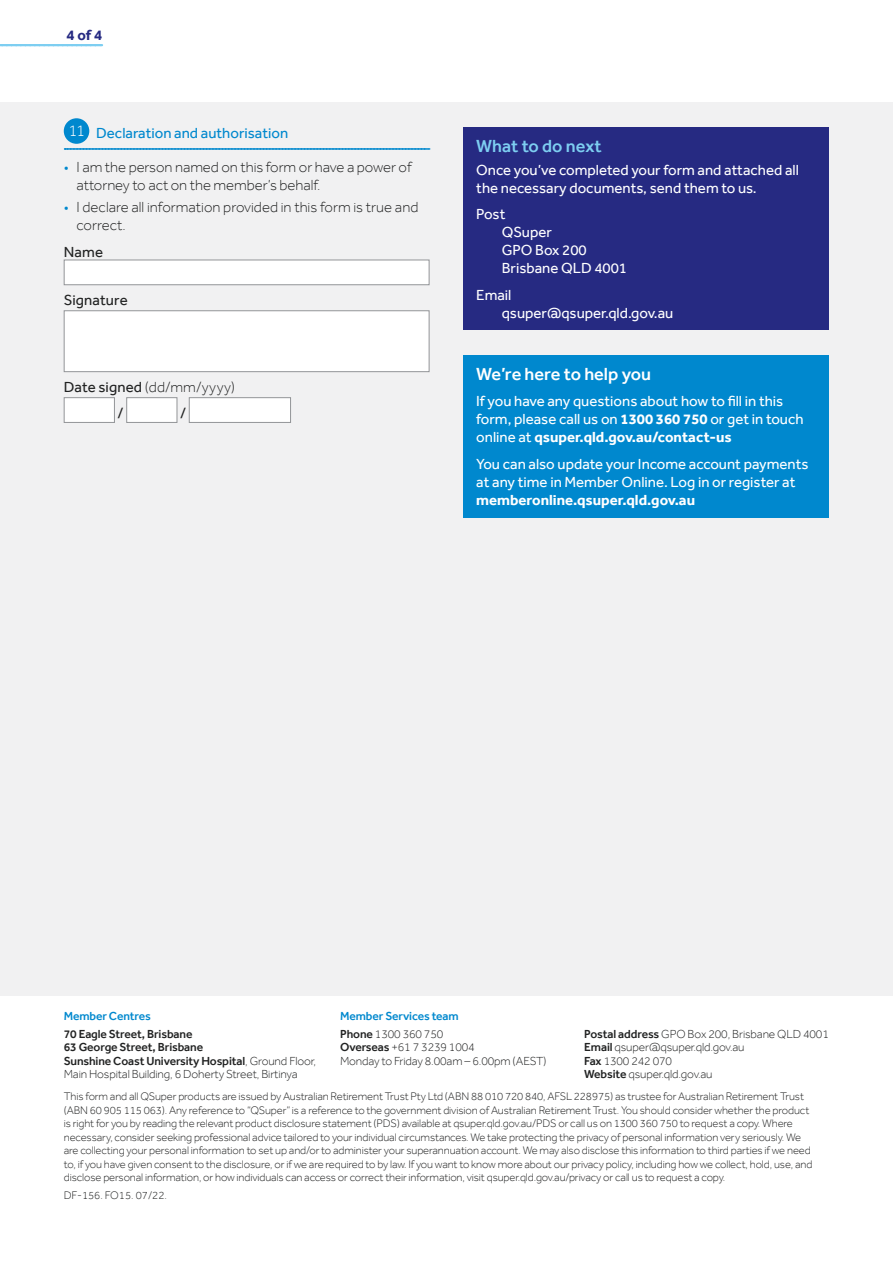
<style>
.page{position:relative;width:893px;height:1263px;background:#fff}
.page>*{position:absolute;margin:0;border:0;box-sizing:border-box;transform-origin:0 0}
.t1{font:500 18px "Effra";color:#fff}
.t2{font:500 18px "Effra";color:#7dcef1}
.t3{font:300 16.5px "Effra";color:#fff}
.t4{font:15px/18px "Effra";color:#fff}
.t5{font:300 15px/17.7px "Effra";letter-spacing:-.005em;color:#212222}
.t6{font:700 15px "Effra";color:#fff}
.t7{font:15px "Effra";color:#0088ce}
.t8{font:15px "Effra";letter-spacing:.01em;color:#212222}
.t9{font:700 15px "Effra";color:#262a82}
.t10{font:300 12px/13.5px "Effra";letter-spacing:-.01em;color:#212222}
.t11{font:500 12px/13.5px "Effra";letter-spacing:-.01em;color:#212222}
.t12{font:500 12px/17.7px "Effra";letter-spacing:-.01em;color:#0088ce}
.t13{font:300 11.25px/13.5px "Effra";letter-spacing:-.01em;color:#212222}
.s1{color:#0088ce}
.s2{font-weight:400}
.s3{font-weight:700}
.s4{color:#212222}
.s5{font-weight:300;color:#212222}
.s6{font-weight:500}
.s7{font-weight:300}
</style>
<div class="page">
<svg style="left:0;top:44px;width:102px;height:2px"></svg>
<div style="left:0;top:102px;width:893px;height:893px;background:#f1f1f2"></div>
<svg style="left:65px;top:148px;width:365px;height:2px"></svg>
<div style="left:64px;top:260px;width:365px;height:25px;background:#fff;border:1px solid #939598"></div>
<div style="left:64px;top:310px;width:365px;height:62px;background:#fff;border:1px solid #939598"></div>
<div style="left:64px;top:397px;width:51px;height:26px;background:#fff;border:1px solid #939598"></div>
<div style="left:126px;top:397px;width:51px;height:26px;background:#fff;border:1px solid #939598"></div>
<div style="left:189px;top:397px;width:102px;height:26px;background:#fff;border:1px solid #939598"></div>
<div style="left:463px;top:128px;width:366px;height:202px;background:#262a82"></div>
<div style="left:463px;top:355px;width:366px;height:162px;background:#0088ce"></div>
<div style="left:64px;top:118px;width:25px;height:26px;background:#0088ce;border-radius:50%"></div>
<h3 class="t9" style="left:66px;top:26px;width:37px">4 of 4</h3>
<h2 class="t3" style="left:68px;top:121px;width:18px">11</h2>
<h3 class="t7" style="left:96px;top:124px;width:193px">Declaration and authorisation</h3>
<h3 class="t5" style="left:77px;top:158px;width:337px;text-indent:-13px"><span class="s1">•</span> I am the person named on this form or have a power of attorney to act on the member’s behalf.</h3>
<h3 class="t5" style="left:77px;top:198px;width:343px;text-indent:-13px"><span class="s1">•</span> I declare all information provided in this form is true and correct.</h3>
<h3 class="t8" style="left:64px;top:243px;width:41px">Name</h3>
<h3 class="t8" style="left:64px;top:291px;width:65px">Signature</h3>
<h3 class="t5" style="left:118px;top:374px;width:119px;line-height:26.1px;text-indent:-54px"><span class="s2">Date signed</span> (dd/mm/yyyy) <span class="s2">/</span></h3>
<h3 class="t8" style="left:180px;top:404px;width:8px">/</h3>
<h1 class="t2" style="left:476px;top:136px;width:127px">What to do next</h1>
<h3 class="t4" style="left:476px;top:160px;width:324px">Once you’ve completed your form and attached all the necessary documents, send them to us.</h3>
<h3 class="t4" style="left:502px;top:205px;width:127px;text-indent:-26px">Post<br>QSuper<br>GPO Box 200<br>Brisbane QLD 4001</h3>
<h3 class="t4" style="left:502px;top:285px;width:173px;text-indent:-26px">Email qsuper@qsuper.qld.gov.au</h3>
<h1 class="t1" style="left:476px;top:363px;width:176px">We’re here to help you</h1>
<h3 class="t4" style="left:476px;top:392px;width:329px">If you have any questions about how to fill in this form, please call us on <span class="s3">1300 360 750</span> or get in touch online at <span class="s3">qsuper.qld.gov.au/contact-us</span></h3>
<h3 class="t4" style="left:476px;top:454px;width:334px">You can also update your Income account payments at any time in Member Online. Log in or register at</h3>
<h3 class="t6" style="left:476px;top:491px;width:220px">memberonline.qsuper.qld.gov.au</h3>
<p class="t12" style="left:340px;top:1007px;width:120px">Member Services team<br><span class="s4">Phone</span> <span class="s5">1300 360 750</span></p>
<p class="t10" style="left:340px;top:1040px;width:208px"><span class="s6">Overseas</span> +61 7 3239 1004<br>Monday to Friday 8.00am – 6.00pm (AEST)</p>
<p class="t12" style="left:64px;top:1007px;width:89px">Member Centres</p>
<p class="t11" style="left:64px;top:1027px;width:254px">70 Eagle Street, Brisbane<br>63 George Street, Brisbane<br>Sunshine Coast University Hospital<span class="s7">, Ground Floor, Main Hospital Building, 6 Doherty Street, Birtinya</span></p>
<p class="t10" style="left:584px;top:1027px;width:246px"><span class="s6">Postal address</span> GPO Box 200, Brisbane QLD 4001<br><span class="s6">Email</span> qsuper@qsuper.qld.gov.au<br><span class="s6">Fax</span> 1300 242 070<br><span class="s6">Website</span> qsuper.qld.gov.au</p>
<p class="t13" style="left:64px;top:1090px;width:750px">This form and all QSuper products are issued by Australian Retirement Trust Pty Ltd (ABN 88 010 720 840, AFSL 228975) as trustee for Australian Retirement Trust (ABN 60 905 115 063). Any reference to “QSuper” is a reference to the government division of Australian Retirement Trust. You should consider whether the product is right for you by reading the relevant product disclosure statement (PDS) available at qsuper.qld.gov.au/PDS or call us on 1300 360 750 to request a copy. Where necessary, consider seeking professional advice tailored to your individual circumstances. We take protecting the privacy of personal information very seriously. We are collecting your personal information to set up and/or to administer your superannuation account. We may also disclose this information to third parties if we need to, if you have given consent to the disclosure, or if we are required to by law. If you want to know more about our privacy policy, including how we collect, hold, use, and disclose personal information, or how individuals can access or correct their information, visit qsuper.qld.gov.au/privacy or call us to request a copy.</p>
<p class="t13" style="left:64px;top:1188px;width:105px">DF-156. FO15. 07/22.</p>
</div>
